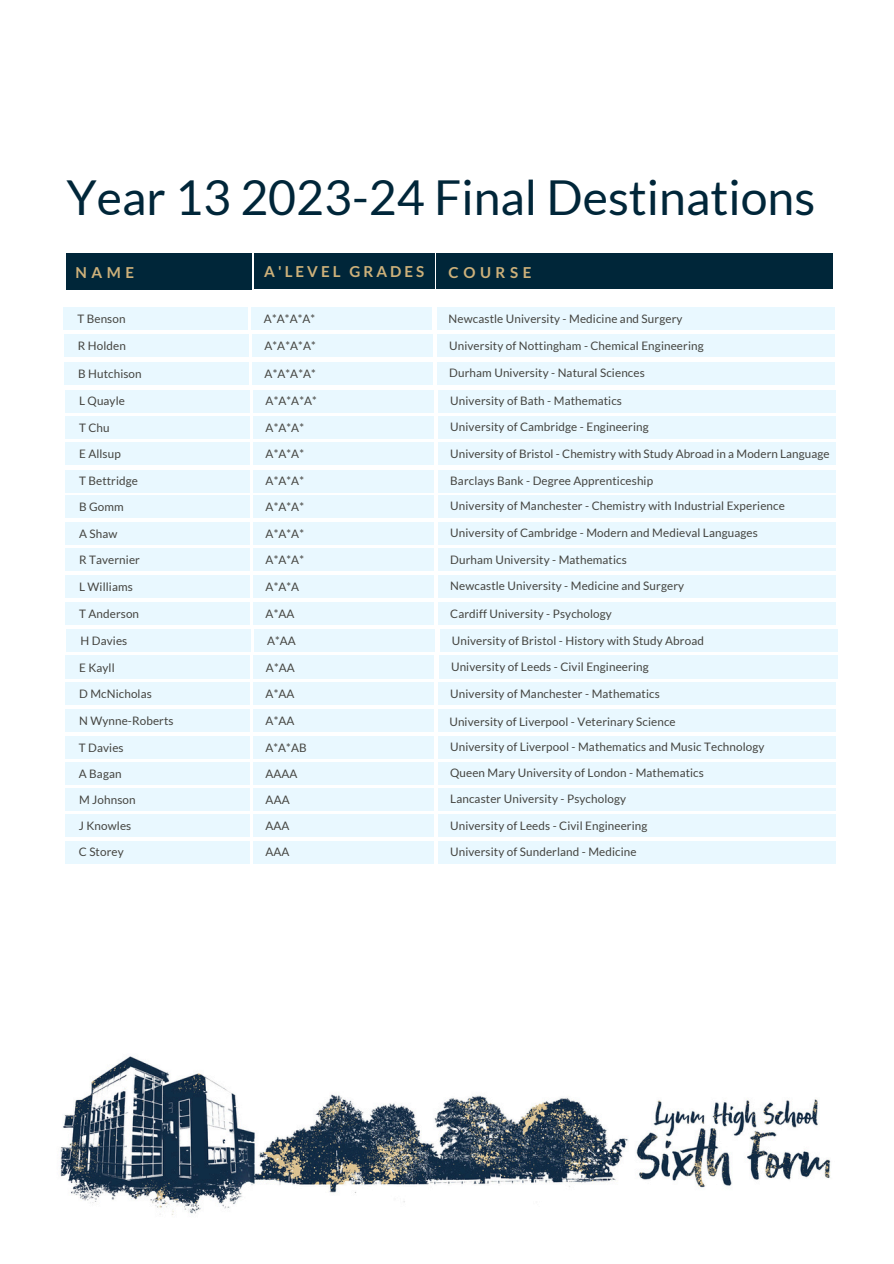
<style>
.page{position:relative;width:894px;height:1264px;background:#fff}
.page>*{position:absolute;margin:0;border:0;box-sizing:border-box;transform-origin:0 0}
.t1{font:48.15px "Lato";color:#002639}
.t2{font:700 15.15px "Lato";letter-spacing:.2em;color:#ceb17a}
.t3{font:11.7px "Lato";letter-spacing:.01em;color:#444440}
</style>
<div class="page">
<div style="left:66px;top:253px;width:185px;height:36px;background:#002639"></div>
<div style="left:255px;top:253px;width:180px;height:36px;background:#002639"></div>
<div style="left:437px;top:253px;width:395px;height:36px;background:#002639"></div>
<div style="left:63px;top:307px;width:185px;height:23px;background:#e9f8ff"></div>
<div style="left:251px;top:307px;width:180px;height:23px;background:#e9f8ff"></div>
<div style="left:437px;top:307px;width:397px;height:23px;background:#e9f8ff"></div>
<div style="left:64px;top:334px;width:184px;height:23px;background:#e9f8ff"></div>
<div style="left:252px;top:334px;width:180px;height:23px;background:#e9f8ff"></div>
<div style="left:437px;top:334px;width:397px;height:23px;background:#e9f8ff"></div>
<div style="left:64px;top:361px;width:184px;height:23px;background:#e9f8ff"></div>
<div style="left:252px;top:361px;width:180px;height:23px;background:#e9f8ff"></div>
<div style="left:437px;top:361px;width:397px;height:23px;background:#e9f8ff"></div>
<div style="left:65px;top:389px;width:184px;height:23px;background:#e9f8ff"></div>
<div style="left:253px;top:389px;width:180px;height:23px;background:#e9f8ff"></div>
<div style="left:438px;top:389px;width:397px;height:23px;background:#e9f8ff"></div>
<div style="left:65px;top:416px;width:184px;height:23px;background:#e9f8ff"></div>
<div style="left:253px;top:416px;width:180px;height:23px;background:#e9f8ff"></div>
<div style="left:438px;top:416px;width:397px;height:23px;background:#e9f8ff"></div>
<div style="left:65px;top:442px;width:184px;height:23px;background:#e9f8ff"></div>
<div style="left:253px;top:442px;width:180px;height:23px;background:#e9f8ff"></div>
<div style="left:438px;top:442px;width:397px;height:23px;background:#e9f8ff"></div>
<div style="left:65px;top:469px;width:184px;height:23px;background:#e9f8ff"></div>
<div style="left:253px;top:469px;width:180px;height:23px;background:#e9f8ff"></div>
<div style="left:438px;top:469px;width:397px;height:23px;background:#e9f8ff"></div>
<div style="left:65px;top:495px;width:184px;height:23px;background:#e9f8ff"></div>
<div style="left:253px;top:495px;width:180px;height:23px;background:#e9f8ff"></div>
<div style="left:438px;top:495px;width:397px;height:23px;background:#e9f8ff"></div>
<div style="left:65px;top:522px;width:184px;height:23px;background:#e9f8ff"></div>
<div style="left:253px;top:522px;width:180px;height:23px;background:#e9f8ff"></div>
<div style="left:438px;top:522px;width:397px;height:23px;background:#e9f8ff"></div>
<div style="left:65px;top:548px;width:184px;height:23px;background:#e9f8ff"></div>
<div style="left:253px;top:548px;width:180px;height:23px;background:#e9f8ff"></div>
<div style="left:438px;top:548px;width:397px;height:23px;background:#e9f8ff"></div>
<div style="left:65px;top:575px;width:184px;height:22px;background:#e9f8ff"></div>
<div style="left:253px;top:575px;width:180px;height:22px;background:#e9f8ff"></div>
<div style="left:438px;top:575px;width:397px;height:22px;background:#e9f8ff"></div>
<div style="left:65px;top:602px;width:184px;height:23px;background:#e9f8ff"></div>
<div style="left:253px;top:602px;width:180px;height:23px;background:#e9f8ff"></div>
<div style="left:438px;top:602px;width:397px;height:23px;background:#e9f8ff"></div>
<div style="left:65px;top:655px;width:185px;height:23px;background:#e9f8ff"></div>
<div style="left:253px;top:655px;width:181px;height:23px;background:#e9f8ff"></div>
<div style="left:439px;top:655px;width:398px;height:23px;background:#e9f8ff"></div>
<div style="left:65px;top:682px;width:184px;height:23px;background:#e9f8ff"></div>
<div style="left:253px;top:682px;width:180px;height:23px;background:#e9f8ff"></div>
<div style="left:438px;top:682px;width:397px;height:23px;background:#e9f8ff"></div>
<div style="left:65px;top:708px;width:184px;height:23px;background:#e9f8ff"></div>
<div style="left:253px;top:708px;width:180px;height:23px;background:#e9f8ff"></div>
<div style="left:438px;top:708px;width:397px;height:23px;background:#e9f8ff"></div>
<div style="left:65px;top:735px;width:184px;height:23px;background:#e9f8ff"></div>
<div style="left:253px;top:735px;width:180px;height:23px;background:#e9f8ff"></div>
<div style="left:438px;top:735px;width:397px;height:23px;background:#e9f8ff"></div>
<div style="left:65px;top:761px;width:184px;height:23px;background:#e9f8ff"></div>
<div style="left:253px;top:761px;width:180px;height:23px;background:#e9f8ff"></div>
<div style="left:438px;top:761px;width:397px;height:23px;background:#e9f8ff"></div>
<div style="left:65px;top:788px;width:184px;height:23px;background:#e9f8ff"></div>
<div style="left:253px;top:788px;width:180px;height:23px;background:#e9f8ff"></div>
<div style="left:438px;top:788px;width:397px;height:23px;background:#e9f8ff"></div>
<div style="left:65px;top:814px;width:184px;height:23px;background:#e9f8ff"></div>
<div style="left:253px;top:814px;width:180px;height:23px;background:#e9f8ff"></div>
<div style="left:438px;top:814px;width:397px;height:23px;background:#e9f8ff"></div>
<div style="left:65px;top:840px;width:184px;height:23px;background:#e9f8ff"></div>
<div style="left:253px;top:840px;width:180px;height:23px;background:#e9f8ff"></div>
<div style="left:438px;top:840px;width:397px;height:23px;background:#e9f8ff"></div>
<div style="left:66px;top:629px;width:185px;height:23px;background:#e9f8ff"></div>
<div style="left:254px;top:629px;width:180px;height:23px;background:#e9f8ff"></div>
<div style="left:440px;top:629px;width:397px;height:23px;background:#e9f8ff"></div>
<img style="left:60px;top:1056px;width:771px;height:159px">
<p class="t1" style="left:66px;top:167px;width:750px">Year 13 2023-24 Final Destinations</p>
<h1 class="t2" style="left:264px;top:262px;width:162px">A'LEVEL GRADES</h1>
<h3 class="t2" style="left:76px;top:263px;width:60px">NAME</h3>
<p class="t2" style="left:448px;top:263px;width:84px">COURSE</p>
<p class="t3" style="left:77px;top:312px;width:50px">T Benson</p>
<h2 class="t3" style="left:264px;top:312px;width:53px">A*A*A*A*</h2>
<h2 class="t3" style="left:448px;top:311px;width:235px">Newcastle University - Medicine and Surgery</h2>
<h2 class="t3" style="left:78px;top:339px;width:50px">R Holden</h2>
<p class="t3" style="left:264px;top:339px;width:53px">A*A*A*A*</p>
<h3 class="t3" style="left:449px;top:338px;width:256px">University of Nottingham - Chemical Engineering</h3>
<p class="t3" style="left:78px;top:366px;width:65px">B Hutchison</p>
<p class="t3" style="left:264px;top:366px;width:53px">A*A*A*A*</p>
<h3 class="t3" style="left:449px;top:365px;width:197px">Durham University - Natural Sciences</h3>
<p class="t3" style="left:79px;top:394px;width:47px">L Quayle</p>
<p class="t3" style="left:265px;top:394px;width:53px">A*A*A*A*</p>
<h3 class="t3" style="left:450px;top:393px;width:173px">University of Bath - Mathematics</h3>
<p class="t3" style="left:79px;top:420px;width:32px">T Chu</p>
<p class="t3" style="left:265px;top:420px;width:40px">A*A*A*</p>
<h3 class="t3" style="left:450px;top:420px;width:200px">University of Cambridge - Engineering</h3>
<p class="t3" style="left:79px;top:447px;width:43px">E Allsup</p>
<p class="t3" style="left:265px;top:447px;width:40px">A*A*A*</p>
<h3 class="t3" style="left:450px;top:446px;width:380px">University of Bristol - Chemistry with Study Abroad in a Modern Language</h3>
<p class="t3" style="left:79px;top:474px;width:60px">T Bettridge</p>
<p class="t3" style="left:265px;top:474px;width:40px">A*A*A*</p>
<h3 class="t3" style="left:450px;top:473px;width:204px">Barclays Bank - Degree Apprenticeship</h3>
<p class="t3" style="left:79px;top:499px;width:46px">B Gomm</p>
<p class="t3" style="left:265px;top:499px;width:40px">A*A*A*</p>
<h3 class="t3" style="left:450px;top:499px;width:336px">University of Manchester - Chemistry with Industrial Experience</h3>
<p class="t3" style="left:79px;top:526px;width:40px">A Shaw</p>
<p class="t3" style="left:265px;top:526px;width:40px">A*A*A*</p>
<h3 class="t3" style="left:450px;top:525px;width:309px">University of Cambridge - Modern and Medieval Languages</h3>
<p class="t3" style="left:79px;top:552px;width:62px">R Tavernier</p>
<p class="t3" style="left:265px;top:552px;width:40px">A*A*A*</p>
<h3 class="t3" style="left:450px;top:552px;width:178px">Durham University - Mathematics</h3>
<p class="t3" style="left:79px;top:579px;width:55px">L Williams</p>
<p class="t3" style="left:265px;top:579px;width:35px">A*A*A</p>
<h3 class="t3" style="left:450px;top:578px;width:235px">Newcastle University - Medicine and Surgery</h3>
<p class="t3" style="left:79px;top:606px;width:62px">T Anderson</p>
<p class="t3" style="left:265px;top:606px;width:30px">A*AA</p>
<h3 class="t3" style="left:450px;top:606px;width:163px">Cardiff University - Psychology</h3>
<p class="t3" style="left:80px;top:634px;width:48px">H Davies</p>
<p class="t3" style="left:267px;top:634px;width:30px">A*AA</p>
<h3 class="t3" style="left:451px;top:633px;width:253px">University of Bristol - History with Study Abroad</h3>
<p class="t3" style="left:79px;top:660px;width:37px">E Kayll</p>
<h3 class="t3" style="left:266px;top:660px;width:30px">A*AA</h3>
<p class="t3" style="left:451px;top:659px;width:199px">University of Leeds - Civil Engineering</p>
<p class="t3" style="left:79px;top:686px;width:74px">D McNicholas</p>
<p class="t3" style="left:265px;top:686px;width:30px">A*AA</p>
<h3 class="t3" style="left:450px;top:686px;width:211px">University of Manchester - Mathematics</h3>
<p class="t3" style="left:79px;top:713px;width:96px">N Wynne-Roberts</p>
<h3 class="t3" style="left:265px;top:713px;width:30px">A*AA</h3>
<p class="t3" style="left:449px;top:714px;width:228px">University of Liverpool - Veterinary Science</p>
<p class="t3" style="left:79px;top:740px;width:46px">T Davies</p>
<p class="t3" style="left:265px;top:740px;width:43px">A*A*AB</p>
<h3 class="t3" style="left:450px;top:739px;width:316px">University of Liverpool - Mathematics and Music Technology</h3>
<p class="t3" style="left:79px;top:766px;width:44px">A Bagan</p>
<p class="t3" style="left:265px;top:766px;width:34px">AAAA</p>
<h3 class="t3" style="left:450px;top:765px;width:255px">Queen Mary University of London - Mathematics</h3>
<p class="t3" style="left:79px;top:792px;width:58px">M Johnson</p>
<h3 class="t3" style="left:265px;top:792px;width:26px">AAA</h3>
<p class="t3" style="left:450px;top:791px;width:177px">Lancaster University - Psychology</p>
<p class="t3" style="left:79px;top:818px;width:54px">J Knowles</p>
<p class="t3" style="left:265px;top:818px;width:26px">AAA</p>
<h3 class="t3" style="left:450px;top:818px;width:199px">University of Leeds - Civil Engineering</h3>
<p class="t3" style="left:79px;top:845px;width:46px">C Storey</p>
<p class="t3" style="left:265px;top:845px;width:26px">AAA</p>
<h3 class="t3" style="left:450px;top:844px;width:188px">University of Sunderland - Medicine</h3>
</div>
